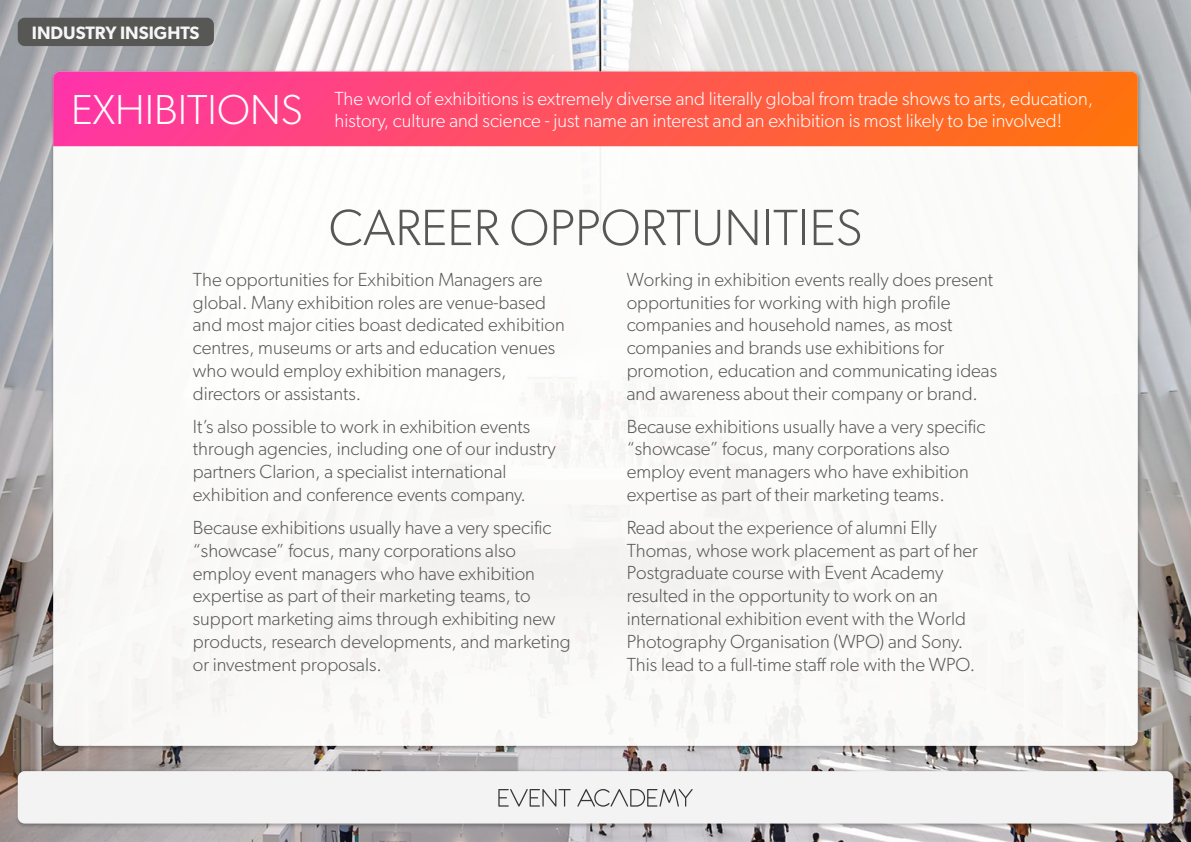
<style>
.page{position:relative;width:1191px;height:842px;background:#fff}
.page>*{position:absolute;margin:0;border:0;box-sizing:border-box;transform-origin:0 0}
.t1{font:300 51.1px "Gibson";color:#575756}
.t2{font:300 42px "Gibson";color:#fff}
.t3{font:300 19px/22.8px "Gibson";color:#575756}
.t4{font:300 19px/22.8px "Gibson";color:#fff}
.t5{font:600 18px "Gibson";color:#f6f6f6}
</style>
<div class="page">
<img style="left:0;top:0;width:1191px;height:842px">
<img style="left:50px;top:68px;width:1094px;height:684px">
<div style="left:53px;top:72px;width:1084px;height:674px;background:#fefefd;border-radius:7px"></div>
<svg style="left:53px;top:72px;width:1084px;height:74px;background:#fe5359"></svg>
<img style="left:14px;top:768px;width:1166px;height:62px">
<div style="left:18px;top:771px;width:1155px;height:52px;background:#f3f3f3;border-radius:7px"></div>
<svg style="left:498px;top:789px;width:194px;height:18px"></svg>
<div style="left:18px;top:18px;width:196px;height:28px;background:#575756;border-radius:7px"></div>
<p class="t5" style="left:32px;top:22px;width:169px">INDUSTRY INSIGHTS</p>
<h2 class="t2" style="left:71px;top:85px;width:233px">EXHIBITIONS</h2>
<p class="t4" style="left:334px;top:86px;width:760px">The world of exhibitions is extremely diverse and literally global from trade shows to arts, education, history, culture and science - just name an interest and an exhibition is most likely to be involved!</p>
<h1 class="t1" style="left:328px;top:197px;width:535px">CAREER OPPORTUNITIES</h1>
<p class="t3" style="left:193px;top:268px;width:373px">The opportunities for Exhibition Managers are global. Many exhibition roles are venue-based and most major cities boast dedicated exhibition centres, museums or arts and education venues who would employ exhibition managers, directors or assistants.</p>
<p class="t3" style="left:193px;top:414px;width:364px">It’s also possible to work in exhibition events through agencies, including one of our industry partners Clarion, a specialist international exhibition and conference events company.</p>
<p class="t3" style="left:193px;top:516px;width:379px">Because exhibitions usually have a very specific “showcase” focus, many corporations also employ event managers who have exhibition expertise as part of their marketing teams, to support marketing aims through exhibiting new products, research developments, and marketing or investment proposals.</p>
<p class="t3" style="left:626px;top:268px;width:372px">Working in exhibition events really does present opportunities for working with high profile companies and household names, as most companies and brands use exhibitions for promotion, education and communicating ideas and awareness about their company or brand.</p>
<p class="t3" style="left:626px;top:414px;width:360px">Because exhibitions usually have a very specific “showcase” focus, many corporations also employ event managers who have exhibition expertise as part of their marketing teams.</p>
<p class="t3" style="left:626px;top:516px;width:353px">Read about the experience of alumni Elly Thomas, whose work placement as part of her Postgraduate course with Event Academy resulted in the opportunity to work on an international exhibition event with the World Photography Organisation (WPO) and Sony.<br>This lead to a full-time staff role with the WPO.</p>
</div>
